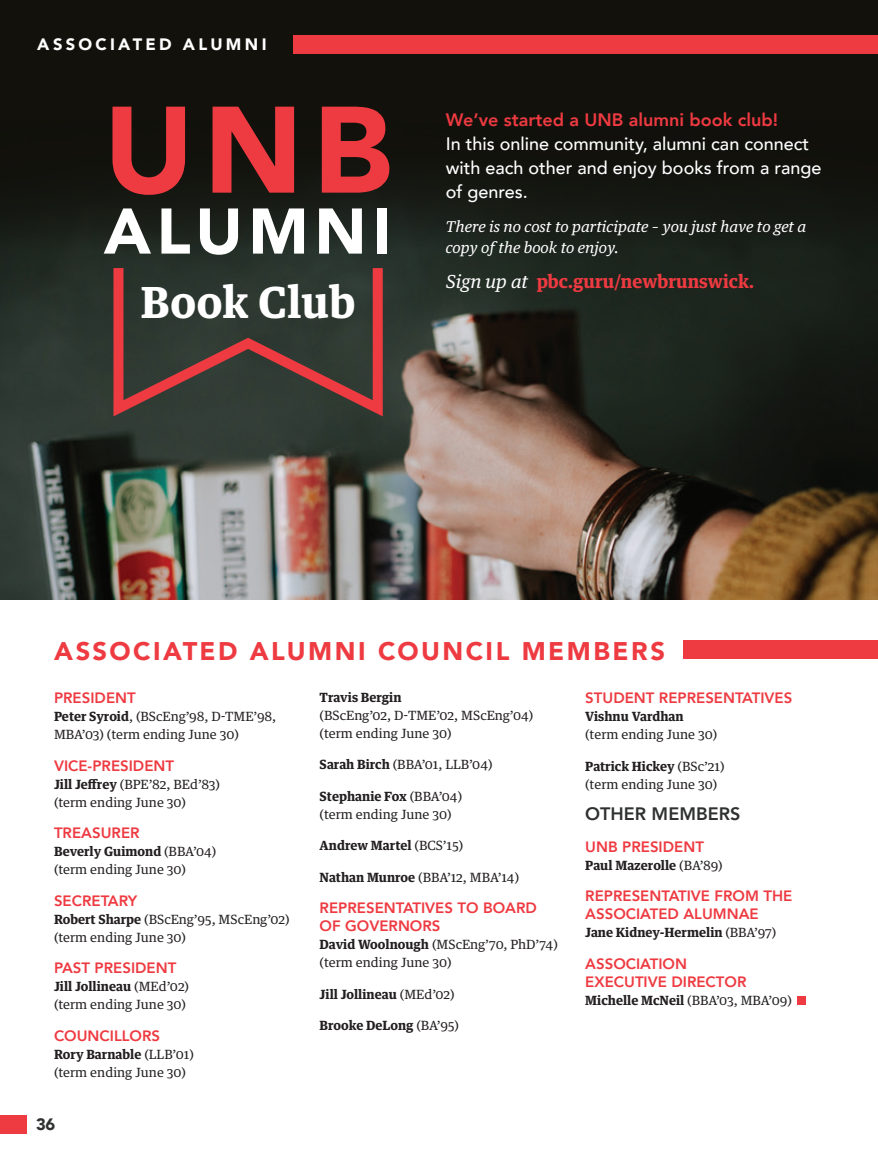
<style>
.page{position:relative;width:878px;height:1161px;background:#fff}
.page>*{position:absolute;margin:0;border:0;box-sizing:border-box;transform-origin:0 0}
.t1{font:900 121.5px "Avenir";color:#ee3a41}
.t2{font:900 63.75px "Avenir";letter-spacing:.09em;color:#fff}
.t3{font:700 43.05px "Guardian Text Egyp";letter-spacing:.005em;color:#fff}
.t4{font:900 25.5px "Avenir";letter-spacing:.095em;color:#ee3a41}
.Intro-Paragraph{font:500 18px/24px "Avenir";color:#fff}
.Intro-Paragraph-2{font:700 18px "Guardian Text Egyp";color:#ee3a41}
.Content_Text{font:800 18px "Avenir";color:#2f3030}
.t5{font:900 16.5px "Avenir";letter-spacing:.2em;color:#fff}
.t6{font:900 16.5px "Avenir";color:#2f3030}
.Content_Text-2{font:800 15px/18px "Avenir";color:#ee3a41}
.Intro-Paragraph-3{font:italic 15px/21px "Guardian Text Egyp";color:#fff}
.Content_Text-3{font:12.75px/18px "Guardian Text Egyp";color:#231f20}
.Content_Text-4{font:700 12.75px "Guardian Text Egyp";color:#231f20}
.s1{font-weight:800;color:#ee3a41}
.s2{font-weight:400;font-style:italic;color:#fff}
.s3{font-weight:700}
.s4{font-weight:400}
</style>
<div class="page">
<div style="left:0;top:0;width:878px;height:600px;background:#12110c"></div>
<img style="left:0;top:193px;width:878px;height:407px">
<svg style="left:108px;top:258px;width:280px;height:166px;background:#453933"></svg>
<div style="left:797px;top:997px;width:8px;height:8px;background:#ee3a41"></div>
<div style="left:683px;top:640px;width:195px;height:19px;background:#ee3a41"></div>
<div style="left:294px;top:35px;width:584px;height:19px;background:#ee3a41"></div>
<div style="left:0;top:1115px;width:27px;height:19px;background:#ee3a41"></div>
<p class="t5" style="left:37px;top:31px;width:231px">ASSOCIATED ALUMNI</p>
<p class="t1" style="left:104px;top:46px;width:289px">UNB</p>
<p class="t2" style="left:104px;top:177px;width:289px">ALUMNI</p>
<p class="t3" style="left:141px;top:266px;width:216px">Book Club</p>
<p class="Intro-Paragraph" style="left:445px;top:106px;width:377px"><span class="s1">We’ve started a UNB alumni book club!<br></span>In this online community, alumni can connect with each other and enjoy books from a range of genres.</p>
<p class="Intro-Paragraph-3" style="left:446px;top:215px;width:362px">There is no cost to participate – you just have to get a copy of the book to enjoy.</p>
<p class="Intro-Paragraph-2" style="left:446px;top:266px;width:310px"><span class="s2">Sign up at</span> pbc.guru/newbrunswick.</p>
<p class="t4" style="left:54px;top:629px;width:612px">ASSOCIATED ALUMNI COUNCIL MEMBERS</p>
<p class="Content_Text-2" style="left:54px;top:689px;width:83px">PRESIDENT</p>
<p class="Content_Text-3" style="left:54px;top:706px;width:224px"><span class="s3">Peter Syroid</span>, (BScEng’98, D-TME’98,<br>MBA’03) (term ending June 30)</p>
<p class="Content_Text-2" style="left:54px;top:756px;width:121px">VICE-PRESIDENT</p>
<p class="Content_Text-3" style="left:54px;top:774px;width:167px"><span class="s3">Jill Jeffrey</span> (BPE’82, BEd’83) (term ending June 30)</p>
<p class="Content_Text-2" style="left:54px;top:824px;width:87px">TREASURER</p>
<p class="Content_Text-3" style="left:54px;top:841px;width:164px"><span class="s3">Beverly Guimond</span> (BBA’04) (term ending June 30)</p>
<p class="Content_Text-2" style="left:54px;top:891px;width:85px">SECRETARY</p>
<p class="Content_Text-3" style="left:54px;top:909px;width:237px"><span class="s3">Robert Sharpe</span> (BScEng’95, MScEng’02) (term ending June 30)</p>
<p class="Content_Text-2" style="left:54px;top:959px;width:124px">PAST PRESIDENT</p>
<p class="Content_Text-3" style="left:54px;top:976px;width:136px"><span class="s3">Jill Jollineau</span> (MEd’02) (term ending June 30)</p>
<p class="Content_Text-2" style="left:54px;top:1026px;width:108px">COUNCILLORS</p>
<p class="Content_Text-3" style="left:54px;top:1044px;width:141px"><span class="s3">Rory Barnable</span> (LLB’01) (term ending June 30)</p>
<p class="t6" style="left:36px;top:1111px;width:21px">36</p>
<p class="Content_Text-3" style="left:319px;top:687px;width:215px"><span class="s3">Travis Bergin<br></span>(BScEng’02, D-TME’02, MScEng’04) (term ending June 30)</p>
<p class="Content_Text-3" style="left:319px;top:754px;width:174px"><span class="s3">Sarah Birch</span> (BBA’01, LLB’04)</p>
<p class="Content_Text-3" style="left:319px;top:786px;width:144px"><span class="s3">Stephanie Fox</span> (BBA’04) (term ending June 30)</p>
<p class="Content_Text-4" style="left:319px;top:835px;width:145px">Andrew Martel <span class="s4">(BCS’15)</span></p>
<p class="Content_Text-3" style="left:319px;top:867px;width:201px"><span class="s3">Nathan Munroe</span> (BBA’12, MBA’14)</p>
<p class="Content_Text-2" style="left:319px;top:899px;width:219px">REPRESENTATIVES TO BOARD<br>OF GOVERNORS</p>
<p class="Content_Text-3" style="left:319px;top:934px;width:240px"><span class="s3">David Woolnough</span> (MScEng’70, PhD’74) (term ending June 30)</p>
<p class="Content_Text-4" style="left:319px;top:984px;width:136px">Jill Jollineau <span class="s4">(MEd’02)</span></p>
<p class="Content_Text-4" style="left:319px;top:1015px;width:141px">Brooke DeLong <span class="s4">(BA’95)</span></p>
<p class="Content_Text-2" style="left:585px;top:689px;width:208px">STUDENT REPRESENTATIVES</p>
<p class="Content_Text-3" style="left:585px;top:706px;width:133px"><span class="s3">Vishnu Vardhan </span>(term ending June 30)</p>
<p class="Content_Text-3" style="left:585px;top:756px;width:141px"><span class="s3">Patrick Hickey</span> (BSc’21) (term ending June 30)</p>
<p class="Content_Text" style="left:585px;top:800px;width:156px">OTHER MEMBERS</p>
<p class="Content_Text-2" style="left:585px;top:837px;width:120px">UNB PRESIDENT</p>
<p class="Content_Text-4" style="left:585px;top:854px;width:139px">Paul Mazerolle <span class="s4">(BA’89)</span></p>
<p class="Content_Text-2" style="left:585px;top:887px;width:208px">REPRESENTATIVE FROM THE<br>ASSOCIATED ALUMNAE</p>
<p class="Content_Text-4" style="left:585px;top:922px;width:193px">Jane Kidney-Hermelin <span class="s4">(BBA’97)</span></p>
<p class="Content_Text-2" style="left:585px;top:954px;width:163px">ASSOCIATION<br>EXECUTIVE DIRECTOR</p>
<p class="Content_Text-3" style="left:585px;top:990px;width:208px"><span class="s3">Michelle McNeil</span> (BBA’03, MBA’09)</p>
</div>
